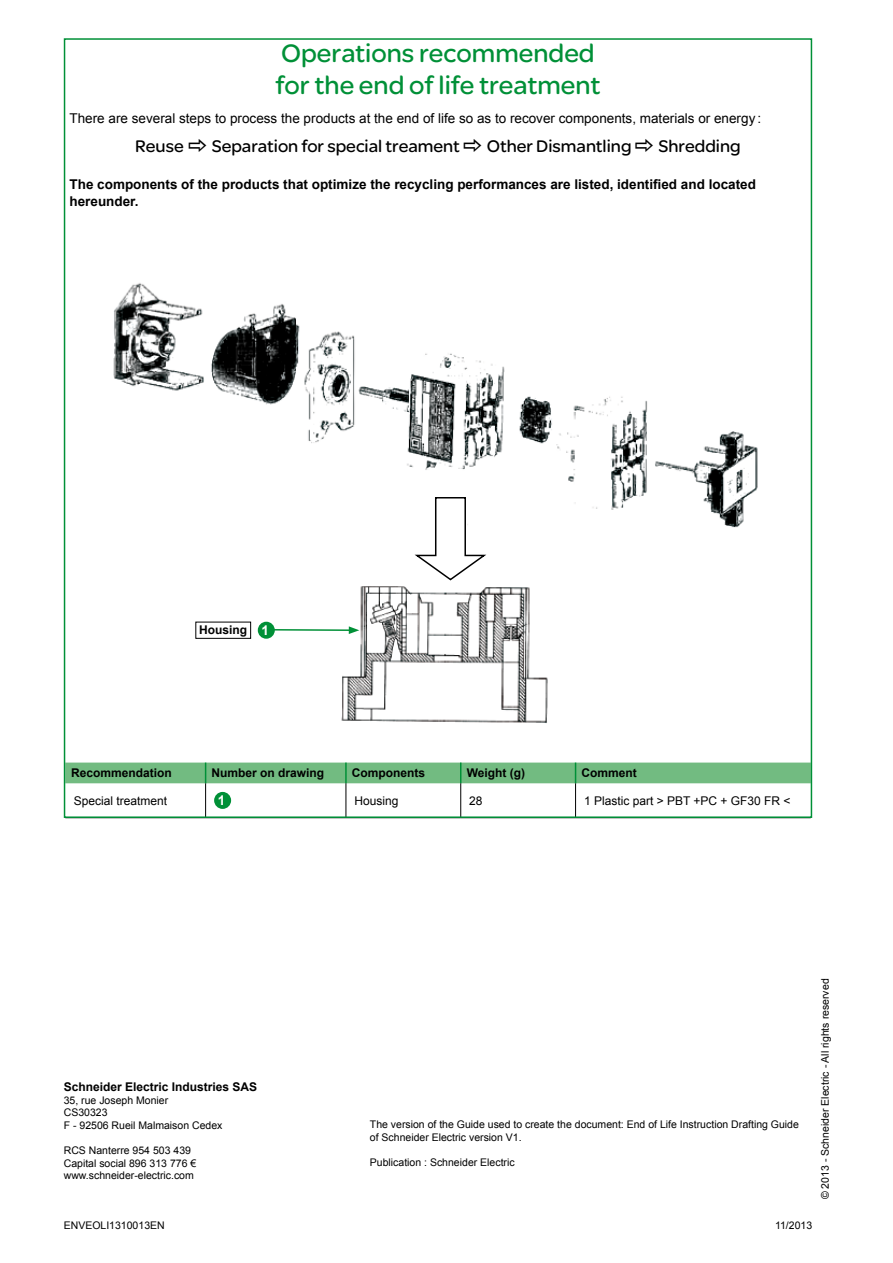
<style>
.page{position:relative;width:893px;height:1263px;background:#fff}
.page>*{position:absolute;margin:0;border:0;box-sizing:border-box;transform-origin:0 0}
.t1{font:27px/32.4px "SE Optimist";color:#009037}
.t2{font:18px "SE Optimist";color:#000}
.t3{font:700 13.5px/16.2px "Arial";color:#000}
.t4{font:13.5px "Arial";color:#000}
.t5{font:700 13.5px "Arial";color:#fff}
.t6{font:700 12px "Arial";color:#000}
.t7{font:12px "Arial";color:#000}
.t8{font:10.5px/12.6px "Arial";color:#000}
.s1{font-family:"Graph Schneider";font-size:24px}
</style>
<div class="page">
<hr style="left:205px;top:783px;width:1px;height:34px;background:#000">
<hr style="left:346px;top:783px;width:1px;height:34px;background:#000">
<hr style="left:460px;top:783px;width:1px;height:34px;background:#000">
<hr style="left:575px;top:783px;width:1px;height:34px;background:#000">
<div style="left:214px;top:792px;width:17px;height:17px;background:#009037;border-radius:50%"></div>
<img style="left:113px;top:283px;width:645px;height:343px">
<svg style="left:67px;top:626px;width:742px;height:157px"></svg>
<div style="left:258px;top:622px;width:17px;height:17px;background:#009037;border-radius:50%"></div>
<div style="left:195px;top:622px;width:56px;height:17px;border:1px solid #000"></div>
<svg style="left:412px;top:496px;width:74px;height:85px"></svg>
<h1 class="t1" style="left:276px;top:36px;width:326px">Operations recommended for the end of life treatment</h1>
<p class="t4" style="left:70px;top:109px;width:693px">There are several steps to process the products at the end of life so as to recover components, materials or energy :</p>
<h2 class="t2" style="left:135px;top:133px;width:607px">Reuse <span class="s1">⇨</span> Separation for special treament <span class="s1">⇨</span> Other Dismantling <span class="s1">⇨</span> Shredding</h2>
<p class="t3" style="left:70px;top:177px;width:688px">The components of the products that optimize the recycling performances are listed, identified and located hereunder.</p>
<p class="t6" style="left:199px;top:622px;width:49px">Housing</p>
<p class="t5" style="left:262px;top:621px;width:9px">1</p>
<p class="t6" style="left:71px;top:765px;width:102px">Recommendation</p>
<p class="t6" style="left:212px;top:765px;width:114px">Number on drawing</p>
<p class="t6" style="left:352px;top:765px;width:75px">Components</p>
<p class="t6" style="left:467px;top:765px;width:60px">Weight (g)</p>
<p class="t6" style="left:582px;top:765px;width:57px">Comment</p>
<p class="t7" style="left:74px;top:793px;width:95px">Special treatment</p>
<p class="t5" style="left:218px;top:791px;width:9px">1</p>
<p class="t7" style="left:354px;top:793px;width:46px">Housing</p>
<p class="t7" style="left:469px;top:793px;width:15px">28</p>
<p class="t7" style="left:584px;top:793px;width:208px">1 Plastic part &gt; PBT +PC + GF30 FR &lt;</p>
<p class="t6" style="left:64px;top:1079px;width:195px">Schneider Electric Industries SAS</p>
<p class="t8" style="left:64px;top:1094px;width:160px">35, rue Joseph Monier<br>CS30323<br>F - 92506 Rueil Malmaison Cedex</p>
<p class="t8" style="left:64px;top:1144px;width:134px">RCS Nanterre 954 503 439<br>Capital social 896 313 776 € www.schneider-electric.com</p>
<p class="t8" style="left:370px;top:1118px;width:430px">The version of the Guide used to create the document: End of Life Instruction Drafting Guide of Schneider Electric version V1.</p>
<p class="t8" style="left:370px;top:1156px;width:146px">Publication : Schneider Electric</p>
<p class="t8" style="left:64px;top:1219px;width:102px">ENVEOLI1310013EN</p>
<p class="t8" style="left:775px;top:1219px;width:39px">11/2013</p>
<p class="t8" style="left:819px;top:1199px;width:222px;rotate:-90deg">© 2013 - Schneider Electric - All rights reserved</p>
</div>
